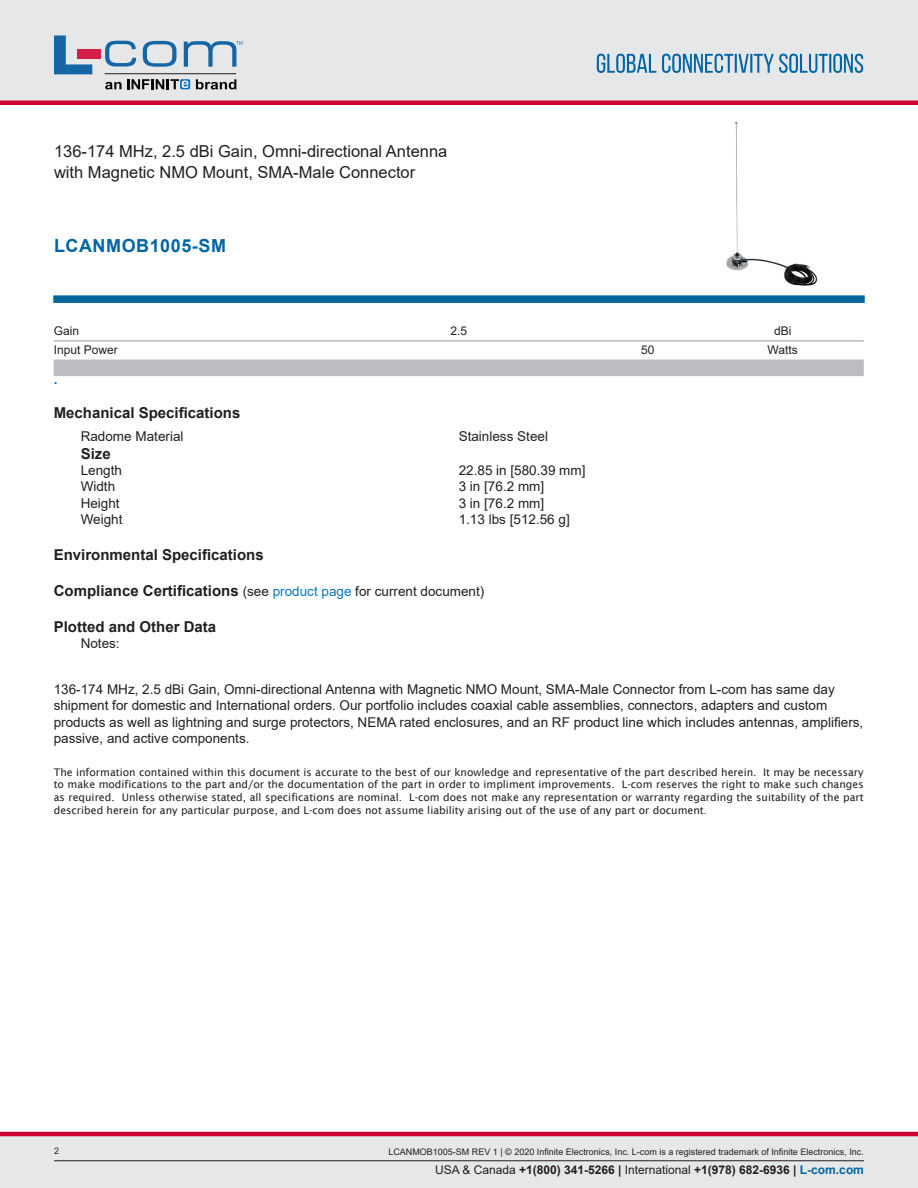
<style>
.page{position:relative;width:918px;height:1188px;background:#fff}
.page>*{position:absolute;margin:0;border:0;box-sizing:border-box;transform-origin:0 0}
.PN{font:700 18px "Arial";letter-spacing:.03em;color:#0065a4}
.Web_Description_Para{font:16.5px/21px "Arial";color:#231f20}
.Head1_for_Compliance{font:700 15px "Arial";color:#231f20}
.Head1{font:700 15px "Arial";color:#231f20}
.LCOM_Table_Footer{font:700 15px "Arial";color:#231f20}
.Specs_Para{font:700 15px "Arial";color:#231f20}
.Web_Description_Para-2{font:13.5px/16.2px "Arial";color:#231f20}
.Specs_Para-2{font:13.5px "Arial";color:#231f20}
.Head2_after_Head1{font:13.5px "Arial";color:#231f20}
.LCOM_Table_Footer-2{font:700 13.5px "Arial";color:#0c77be}
.t1{font:700 12px "Arial";color:#231f20}
.LCOM_Table_Body_Min{font:12px "Arial";color:#231f20}
.t2{font:10.5px/12.6px "Lucida Sans";color:#231f20;text-align:justify}
.t3{font:9px "Arial";color:#231f20}
.s1{font-weight:400;font-size:13.5px}
.s2{font-weight:400;font-size:13.5px;color:#0c77be}
.s3{font-size:9px}
.s4{font-weight:400}
.s5{color:#0065a4}
</style>
<div class="page">
<div style="left:0;top:1136px;width:918px;height:52px;background:#e6e7e9"></div>
<hr style="left:0;top:1132px;width:918px;height:4px;background:#c03">
<div style="left:0;top:0;width:918px;height:102px;background:#e6e7e9"></div>
<div style="left:0;top:100px;width:918px;height:5px;background:#c03"></div>
<hr style="left:54px;top:1160px;width:810px;height:1px;background:#231f20">
<svg style="left:597px;top:54px;width:266px;height:19px"></svg>
<hr style="left:105px;top:73px;width:131px;height:1px;background:#211e1e">
<svg style="left:54px;top:35px;width:38px;height:39px"></svg>
<svg style="left:143px;top:41px;width:34px;height:26px"></svg>
<svg style="left:105px;top:41px;width:31px;height:26px"></svg>
<div style="left:77px;top:49px;width:23px;height:10px;background:#d41e47"></div>
<svg style="left:180px;top:79px;width:10px;height:10px"></svg>
<svg style="left:196px;top:79px;width:40px;height:10px"></svg>
<svg style="left:105px;top:79px;width:83px;height:10px"></svg>
<svg style="left:184px;top:41px;width:59px;height:26px"></svg>
<svg style="left:53px;top:295px;width:812px;height:8px;fill:#00669f"></svg>
<img style="left:726px;top:121px;width:92px;height:165px">
<hr style="left:54px;top:341px;width:810px;height:1px;background:#939598">
<div style="left:54px;top:360px;width:810px;height:16px;background:#bcbdc0"></div>
<h1 class="Web_Description_Para" style="left:54px;top:141px;width:395px">136-174 MHz, 2.5 dBi Gain, Omni-directional Antenna with Magnetic NMO Mount, SMA-Male Connector</h1>
<p class="PN" style="left:54px;top:233px;width:174px">LCANMOB1005-SM</p>
<p class="LCOM_Table_Body_Min" style="left:54px;top:322px;width:27px">Gain</p>
<p class="LCOM_Table_Body_Min" style="left:450px;top:322px;width:18px">2.5</p>
<p class="LCOM_Table_Body_Min" style="left:774px;top:322px;width:19px">dBi</p>
<p class="LCOM_Table_Body_Min" style="left:54px;top:342px;width:66px">Input Power</p>
<p class="LCOM_Table_Body_Min" style="left:641px;top:342px;width:15px">50</p>
<p class="LCOM_Table_Body_Min" style="left:768px;top:342px;width:32px">Watts</p>
<p class="LCOM_Table_Footer-2" style="left:54px;top:370px;width:5px">.</p>
<p class="LCOM_Table_Footer" style="left:54px;top:402px;width:188px">Mechanical Specifications</p>
<p class="Head2_after_Head1" style="left:81px;top:427px;width:104px">Radome Material</p>
<p class="Head2_after_Head1" style="left:459px;top:427px;width:91px">Stainless Steel</p>
<p class="Specs_Para" style="left:81px;top:443px;width:32px">Size</p>
<p class="Specs_Para-2" style="left:81px;top:461px;width:43px">Length</p>
<p class="Specs_Para-2" style="left:459px;top:461px;width:128px">22.85 in [580.39 mm]</p>
<p class="Specs_Para-2" style="left:81px;top:477px;width:36px">Width</p>
<p class="Specs_Para-2" style="left:459px;top:477px;width:87px">3 in [76.2 mm]</p>
<p class="Specs_Para-2" style="left:81px;top:494px;width:41px">Height</p>
<p class="Specs_Para-2" style="left:459px;top:494px;width:87px">3 in [76.2 mm]</p>
<p class="Specs_Para-2" style="left:81px;top:510px;width:43px">Weight</p>
<p class="Specs_Para-2" style="left:459px;top:510px;width:113px">1.13 lbs [512.56 g]</p>
<p class="Head1" style="left:54px;top:544px;width:212px">Environmental Specifications</p>
<p class="Head1_for_Compliance" style="left:54px;top:580px;width:432px">Compliance Certifications <span class="s1">(see</span> <span class="s2">product page</span> <span class="s1">for current document)</span></p>
<p class="Head1_for_Compliance" style="left:54px;top:616px;width:164px">Plotted and Other Data</p>
<p class="Specs_Para-2" style="left:81px;top:634px;width:41px">Notes:</p>
<h1 class="Web_Description_Para-2" style="left:54px;top:681px;width:811px">136-174 MHz, 2.5 dBi Gain, Omni-directional Antenna with Magnetic NMO Mount, SMA-Male Connector from L-com has same day shipment for domestic and International orders. Our portfolio includes coaxial cable assemblies, connectors, adapters and custom products as well as lightning and surge protectors, NEMA rated enclosures, and an RF product line which includes antennas, amplifiers, passive, and active components.</h1>
<p class="t2" style="left:54px;top:766px;width:811px">The information contained within this document is accurate to the best of our knowledge and representative of the part described herein. It may be necessary to make modifications to the part and/or the documentation of the part in order to impliment improvements. L-com reserves the right to make such changes as required. Unless otherwise stated, all specifications are nominal. L-com does not make any representation or warranty regarding the suitability of the part described herein for any particular purpose, and L-com does not assume liability arising out of the use of any part or document<span class="s3">.</span></p>
<p class="t3" style="left:54px;top:1144px;width:7px">2</p>
<p class="t3" style="left:388px;top:1146px;width:477px">LCANMOB1005-SM REV 1 | © 2020 Infinite Electronics, Inc. L-com is a registered trademark of Infinite Electronics, Inc.</p>
<p class="t1" style="left:435px;top:1162px;width:430px"><span class="s4">USA &amp; Canada</span> +1(800) 341-5266 | <span class="s4">International</span> +1(978) 682-6936 | <span class="s5">L-com.com</span></p>
</div>
